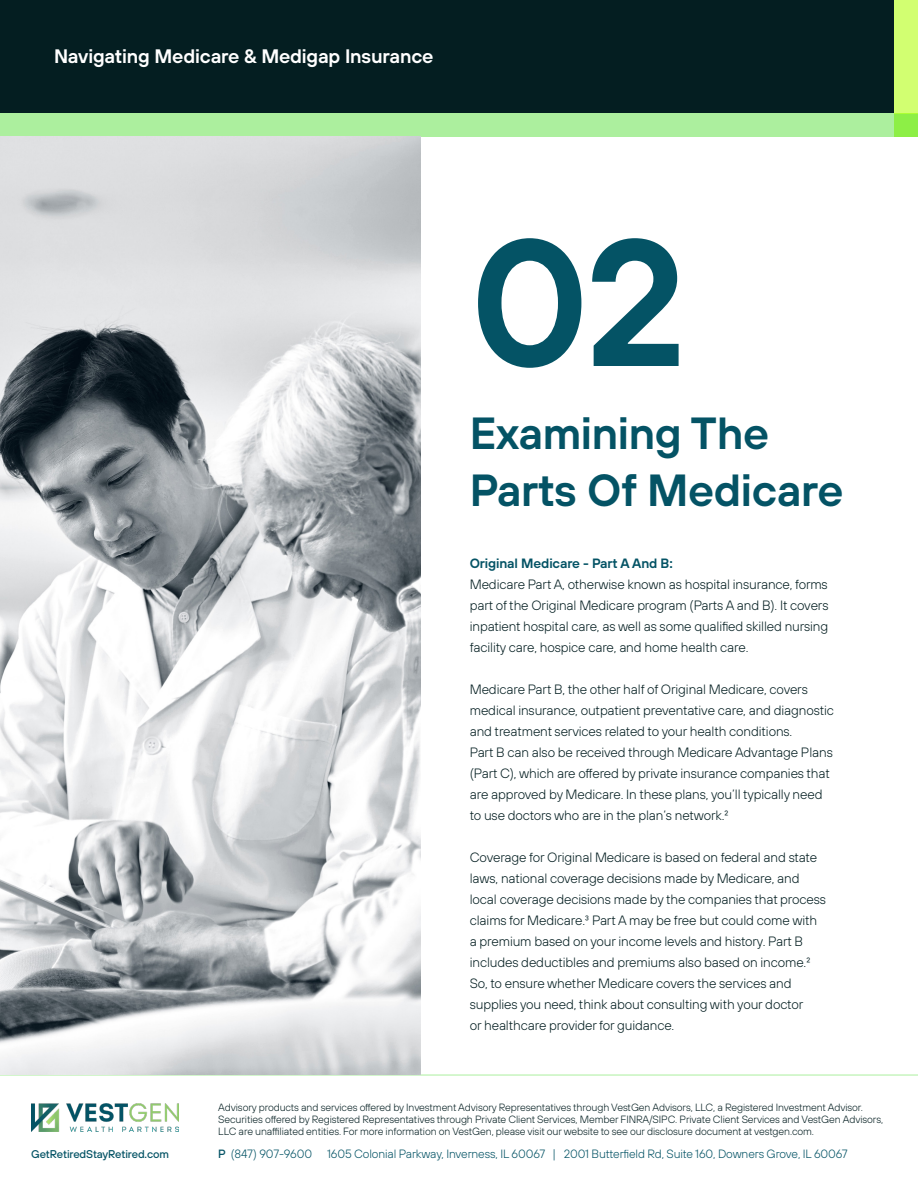
<style>
.page{position:relative;width:918px;height:1188px;background:#fff}
.page>*{position:absolute;margin:0;border:0;box-sizing:border-box;transform-origin:0 0}
.Header_Title{font:180px "TT Hoves Pro Dm Bd";color:#045365}
.Header_Title-2{font:45px/57px "TT Hoves Pro Dm Bd";letter-spacing:-.01em;color:#045365}
.t1{font:19.5px "TT Hoves Pro Dm Bd";letter-spacing:-.01em;color:#fff}
.Body_VestGen{font:300 13.5px/21px "TT Hoves Pro";letter-spacing:-.01em;color:#041e21}
.Body_VestGen-2{font:13.5px "TT Hoves Pro Dm Bd";letter-spacing:-.01em;color:#045365}
.t2{font:300 12px "TT Hoves Pro";letter-spacing:-.01em;color:#045365}
.t3{font:500 11.25px "TT Hoves Pro";letter-spacing:-.01em;color:#045365}
.t4{font:300 10.5px/12px "TT Hoves Pro";letter-spacing:-.01em;color:#041e21}
.s1{font-weight:500}
</style>
<div class="page">
<div style="left:0;top:0;width:918px;height:136px;background:#041e21"></div>
<div style="left:0;top:113px;width:918px;height:24px;background:#acef9e"></div>
<div style="left:894px;top:0;width:24px;height:114px;background:#d2ff71"></div>
<div style="left:894px;top:113px;width:24px;height:24px;background:#8def46"></div>
<img style="left:31px;top:1103px;width:147px;height:28px">
<hr style="left:0;top:1075px;width:918px;height:1px;background:#acef9e">
<img style="left:0;top:136px;width:420px;height:939px">
<h3 class="t1" style="left:54px;top:42px;width:381px">Navigating Medicare &amp; Medigap Insurance</h3>
<p class="Header_Title" style="left:470px;top:175px;width:218px">02</p>
<p class="Header_Title-2" style="left:470px;top:404px;width:375px">Examining The<br>Parts Of Medicare</p>
<p class="Body_VestGen-2" style="left:470px;top:554px;width:205px">Original Medicare - Part A And B:</p>
<p class="Body_VestGen" style="left:470px;top:574px;width:360px;text-align:justify">Medicare Part A, otherwise known as hospital insurance, forms part of the Original Medicare program (Parts A and B). It covers inpatient hospital care, as well as some qualified skilled nursing facility care, hospice care, and home health care.</p>
<p class="Body_VestGen" style="left:470px;top:679px;width:366px">Medicare Part B, the other half of Original Medicare, covers medical insurance, outpatient preventative care, and diagnostic and treatment services related to your health conditions.<br>Part B can also be received through Medicare Advantage Plans (Part C), which are offered by private insurance companies that are approved by Medicare. In these plans, you’ll typically need to use doctors who are in the plan’s network.2</p>
<p class="Body_VestGen" style="left:470px;top:847px;width:358px">Coverage for Original Medicare is based on federal and state laws, national coverage decisions made by Medicare, and local coverage decisions made by the companies that process claims for Medicare.3 Part A may be free but could come with a premium based on your income levels and history. Part B includes deductibles and premiums also based on income.2<br>So, to ensure whether Medicare covers the services and supplies you need, think about consulting with your doctor<br>or healthcare provider for guidance.</p>
<p class="t4" style="left:218px;top:1102px;width:666px">Advisory products and services offered by Investment Advisory Representatives through VestGen Advisors, LLC, a Registered Investment Advisor.<br>Securities offered by Registered Representatives through Private Client Services, Member FINRA/SIPC. Private Client Services and VestGen Advisors,<br>LLC are unaffiliated entities. For more information on VestGen, please visit our website to see our disclosure document at vestgen.com.</p>
<p class="t3" style="left:31px;top:1146px;width:139px">GetRetiredStayRetired.com</p>
<p class="t2" style="left:218px;top:1147px;width:631px"><span class="s1">P</span> (847) 907-9600 1605 Colonial Parkway, Inverness, IL 60067 | 2001 Butterfield Rd, Suite 160, Downers Grove, IL 60067</p>
</div>
